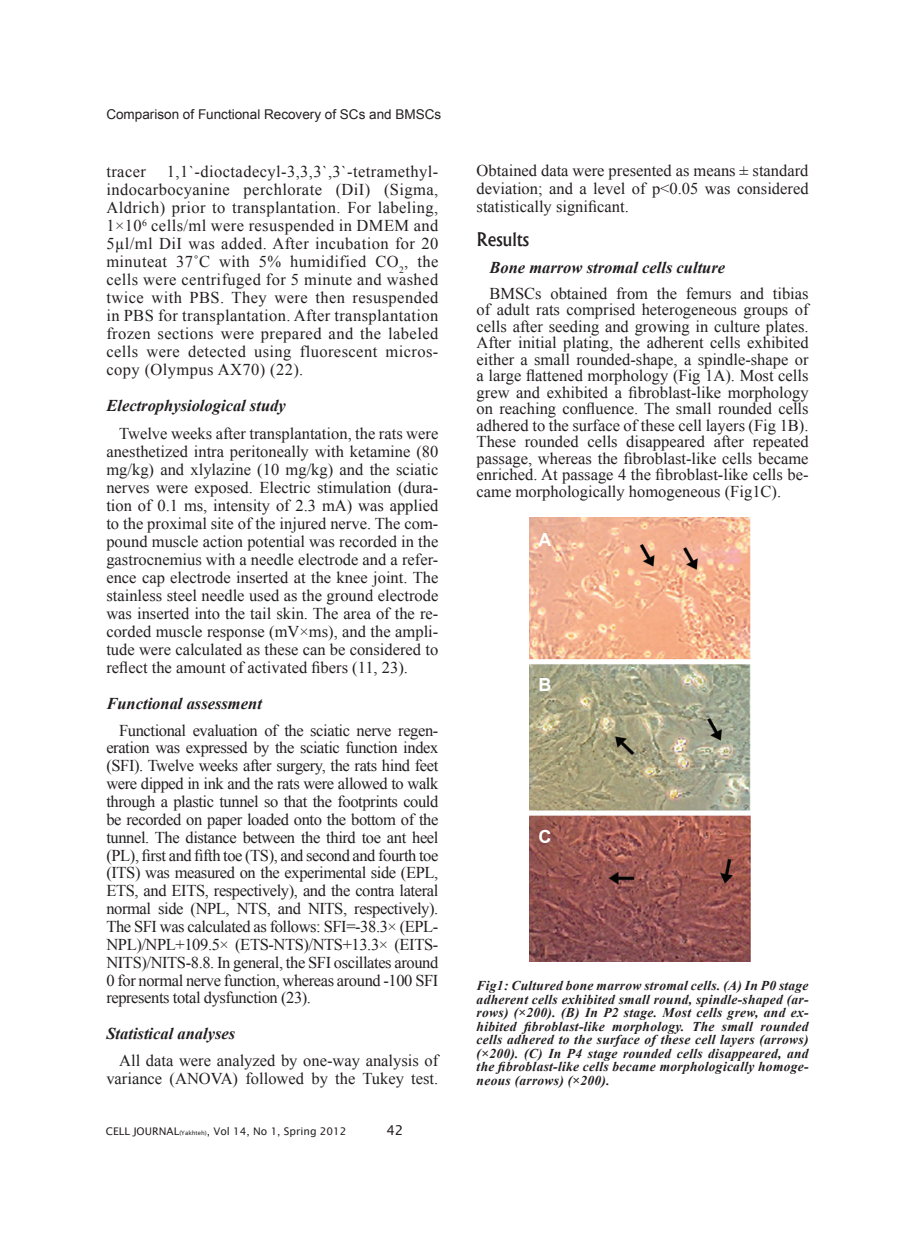
<style>
.page{position:relative;width:915px;height:1255px;background:#fff}
.page>*{position:absolute;margin:0;border:0;box-sizing:border-box;transform-origin:0 0}
.Matn{font:500 18px "Albertus";color:#231f20}
.Matn-2{font:700 18px "Arial";color:#fff}
.Matn-3{font:16.5px/18px "Times New Roman";color:#231f20;text-align:justify}
.Matn-4{font:italic 700 16.5px "Times New Roman";color:#231f20}
.Matn-5{font:italic 700 13.5px/13.5px "Times New Roman";letter-spacing:.02em;color:#231f20;text-align:justify}
.t1{font:13.5px "Arial";color:#231f20}
.t2{font:13.5px "Lucida Sans";color:#231f20}
.t3{font:10.5px "Lucida Sans";color:#231f20}
.s1{font-size:6px}
</style>
<div class="page">
<img style="left:529px;top:517px;width:220px;height:444px">
<p class="t1" style="left:106px;top:106px;width:336px">Comparison of Functional Recovery of SCs and BMSCs</p>
<p class="Matn-3" style="left:106px;top:162px;width:333px;text-indent:60px">1,1`-dioctadecyl-3,3,3`,3`-tetramethyl&shy;indocarbocyanine perchlorate (DiI) (Sigma, Aldrich) prior to transplantation. For labeling, 1×10<sup>6</sup> cells/ml were resuspended in DMEM and 5µl/ml DiI was added. After incubation for 20 minuteat 37˚C with 5% humidified CO<sub>2</sub>, the cells were centrifuged for 5 minute and washed twice with PBS. They were then resuspended in PBS for transplantation. After transplantation frozen sections were prepared and the labeled cells were detected using fluorescent micros&shy;copy (Olympus AX70) (22).</p>
<p class="Matn-4" style="left:106px;top:394px;width:181px">Electrophysiological study</p>
<p class="Matn-3" style="left:106px;top:423px;width:333px;text-indent:13px">Twelve weeks after transplantation, the rats were anesthetized intra peritoneally with ketamine (80 mg/kg) and xlylazine (10 mg/kg) and the sciatic nerves were exposed. Electric stimulation (dura&shy;tion of 0.1 ms, intensity of 2.3 mA) was applied to the proximal site of the injured nerve. The com&shy;pound muscle action potential was recorded in the gastrocnemius with a needle electrode and a refer&shy;ence cap electrode inserted at the knee joint. The stainless steel needle used as the ground electrode was inserted into the tail skin. The area of the re&shy;corded muscle response (mV×ms), and the ampli&shy;tude were calculated as these can be considered to reflect the amount of activated fibers (11, 23).</p>
<p class="Matn-4" style="left:106px;top:691px;width:157px">Functional assessment</p>
<p class="Matn-3" style="left:106px;top:720px;width:333px;text-indent:13px">Functional evaluation of the sciatic nerve regen&shy;eration was expressed by the sciatic function index (SFI). Twelve weeks after surgery, the rats hind feet were dipped in ink and the rats were allowed to walk through a plastic tunnel so that the footprints could be recorded on paper loaded onto the bottom of the tunnel. The distance between the third toe ant heel (PL), first and fifth toe (TS), and second and fourth toe (ITS) was measured on the experimental side (EPL, ETS, and EITS, respectively), and the contra lateral normal side (NPL, NTS, and NITS, respectively).<br>The SFI was calculated as follows: SFI=-38.3× (EPL-NPL)/NPL+109.5× (ETS-NTS)/NTS+13.3× (EITS-NITS)/NITS-8.8. In general, the SFI oscillates around 0 for normal nerve function, whereas around -100 SFI represents total dysfunction (23).</p>
<p class="Matn-4" style="left:106px;top:1022px;width:130px">Statistical analyses</p>
<p class="Matn-3" style="left:106px;top:1051px;width:333px;text-align:right">All data were analyzed by one-way analysis of variance (ANOVA) followed by the Tukey test.</p>
<p class="Matn-3" style="left:106px;top:162px;width:41px">tracer</p>
<p class="t3" style="left:106px;top:1125px;width:242px">CELL JOURNAL<span class="s1">(Yakhteh)</span>, Vol 14, No 1, Spring 2012</p>
<p class="t2" style="left:386px;top:1122px;width:19px">42</p>
<p class="Matn-3" style="left:476px;top:161px;width:333px">Obtained data were presented as means ± standard deviation; and a level of p&lt;0.05 was considered statistically significant.</p>
<p class="Matn" style="left:476px;top:228px;width:54px">Results</p>
<p class="Matn-4" style="left:489px;top:256px;width:237px">Bone marrow stromal cells culture</p>
<p class="Matn-3" style="left:476px;top:285px;width:333px;line-height:16.5px;text-indent:13px">BMSCs obtained from the femurs and tibias of adult rats comprised heterogeneous groups of cells after seeding and growing in culture plates.<br>After initial plating, the adherent cells exhibited either a small rounded-shape, a spindle-shape or a large flattened morphology (Fig 1A). Most cells grew and exhibited a fibroblast-like morphology on reaching confluence. The small rounded cells adhered to the surface of these cell layers (Fig 1B).<br>These rounded cells disappeared after repeated passage, whereas the fibroblast-like cells became enriched. At passage 4 the fibroblast-like cells be&shy;came morphologically homogeneous (Fig1C).</p>
<p class="Matn-2" style="left:538px;top:527px;width:14px">A</p>
<p class="Matn-2" style="left:538px;top:672px;width:14px">B</p>
<p class="Matn-2" style="left:538px;top:824px;width:14px">C</p>
<p class="Matn-5" style="left:476px;top:978px;width:333px">Fig1: Cultured bone marrow stromal cells. (A) In P0 stage adherent cells exhibited small round, spindle-shaped (ar&shy;rows) (×200). (B) In P2 stage. Most cells grew, and ex&shy;hibited fibroblast-like morphology. The small rounded cells adhered to the surface of these cell layers (arrows) (×200). (C) In P4 stage rounded cells disappeared, and the fibroblast-like cells became morphologically homoge&shy;neous (arrows) (×200).</p>
</div>
